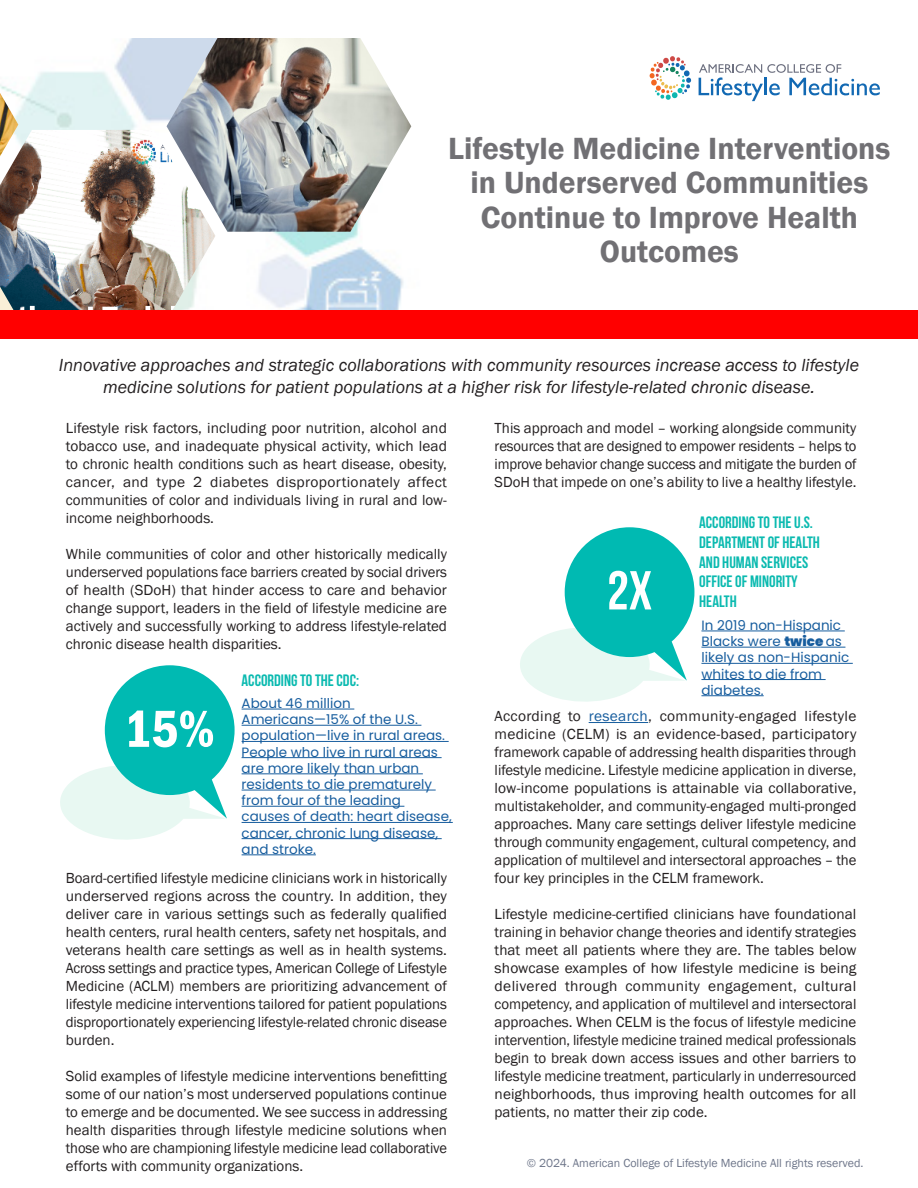
<style>
.page{position:relative;width:918px;height:1188px;background:#fff}
.page>*{position:absolute;margin:0;border:0;box-sizing:border-box;transform-origin:0 0}
.t1{font:700 54.75px "Bebas Neue";color:#fff}
.t2{font:600 condensed 54px "Franklin Gothic";color:#fff}
.t3{font:600 31.5px/34.5px "Franklin Gothic";color:#717074;text-align:center}
.t4{font:italic 18px/21.6px "Franklin Gothic";color:#231f20;text-align:center}
.t5{font:700 16.5px/19.8px "Bebas Neue";color:#0bbab0}
.t6{font:15px/18px "Franklin Gothic";color:#231f20;text-align:justify}
.t7{font:13.5px/16.2px "Poppins";color:#175d9e}
.t8{font:12px "Franklin Gothic";color:#6e768a}
.s1{font-weight:900}
.s2{color:#175d9e}
</style>
<div class="page">
<img style="left:0;top:38px;width:755px;height:272px">
<img style="left:0;top:93px;width:18px;height:37px">
<img style="left:0;top:130px;width:215px;height:180px">
<img style="left:167px;top:38px;width:244px;height:194px">
<div style="left:0;top:310px;width:918px;height:29px;background:#f00"></div>
<hr style="left:589px;top:722px;width:59px;height:1px;background:#175d9e">
<svg style="left:60px;top:665px;width:175px;height:175px"></svg>
<hr style="left:242px;top:709px;width:112px;height:1px;background:#175d9e">
<hr style="left:242px;top:725px;width:179px;height:1px;background:#175d9e">
<hr style="left:242px;top:741px;width:207px;height:1px;background:#175d9e">
<hr style="left:242px;top:757px;width:200px;height:1px;background:#175d9e">
<hr style="left:242px;top:774px;width:181px;height:1px;background:#175d9e">
<hr style="left:242px;top:790px;width:194px;height:1px;background:#175d9e">
<hr style="left:242px;top:806px;width:162px;height:1px;background:#175d9e">
<hr style="left:242px;top:822px;width:211px;height:1px;background:#175d9e">
<hr style="left:242px;top:838px;width:200px;height:1px;background:#175d9e">
<hr style="left:242px;top:855px;width:74px;height:1px;background:#175d9e">
<svg style="left:520px;top:527px;width:174px;height:175px"></svg>
<hr style="left:701px;top:631px;width:144px;height:1px;background:#175d9e">
<hr style="left:701px;top:647px;width:144px;height:1px;background:#175d9e">
<hr style="left:701px;top:663px;width:152px;height:1px;background:#175d9e">
<hr style="left:701px;top:679px;width:125px;height:1px;background:#175d9e">
<hr style="left:701px;top:695px;width:63px;height:1px;background:#175d9e">
<svg style="left:649px;top:56px;width:42px;height:44px"></svg>
<svg style="left:699px;top:64px;width:181px;height:37px"></svg>
<h3 class="t3" style="left:448px;top:133px;width:444px">Lifestyle Medicine Interventions in Underserved Communities<br>Continue to Improve Health<br>Outcomes</h3>
<p class="t4" style="left:59px;top:355px;width:802px">Innovative approaches and strategic collaborations with community resources increase access to lifestyle medicine solutions for patient populations at a higher risk for lifestyle-related chronic disease.</p>
<p class="t6" style="left:66px;top:420px;width:383px">Lifestyle risk factors, including poor nutrition, alcohol and tobacco use, and inadequate physical activity, which lead to chronic health conditions such as heart disease, obesity, cancer, and type 2 diabetes disproportionately affect communities of color and individuals living in rural and low&shy;income neighborhoods.</p>
<p class="t6" style="left:66px;top:546px;width:383px">While communities of color and other historically medically underserved populations face barriers created by social drivers of health (SDoH) that hinder access to care and behavior change support, leaders in the field of lifestyle medicine are actively and successfully working to address lifestyle-related chronic disease health disparities.</p>
<p class="t6" style="left:495px;top:420px;width:363px">This approach and model – working alongside community resources that are designed to empower residents – helps to improve behavior change success and mitigate the burden of SDoH that impede on one’s ability to live a healthy lifestyle.</p>
<p class="t5" style="left:699px;top:512px;width:122px">ACCORDING TO THE U.S.<br>DEPARTMENT OF HEALTH<br>AND HUMAN SERVICES<br>OFFICE OF MINORITY<br>HEALTH</p>
<p class="t7" style="left:701px;top:618px;width:149px">In 2019 non-Hispanic<br>Blacks were <span class="s1">twice</span> as likely as non-Hispanic whites to die from diabetes.</p>
<h1 class="t1" style="left:607px;top:559px;width:47px">2X</h1>
<p class="t5" style="left:242px;top:670px;width:119px">ACCORDING TO THE CDC:</p>
<p class="t7" style="left:242px;top:697px;width:212px">About 46 million<br>Americans—15% of the U.S. population—live in rural areas.<br>People who live in rural areas are more likely than urban residents to die prematurely from four of the leading causes of death: heart disease, cancer, chronic lung disease, and stroke.</p>
<h2 class="t2" style="left:124px;top:697px;width:92px">15%</h2>
<p class="t6" style="left:495px;top:708px;width:363px">According to <span class="s2">research</span>, community-engaged lifestyle medicine (CELM) is an evidence-based, participatory framework capable of addressing health disparities through lifestyle medicine. Lifestyle medicine application in diverse, low-income populations is attainable via collaborative, multistakeholder, and community-engaged multi-pronged approaches. Many care settings deliver lifestyle medicine through community engagement, cultural competency, and application of multilevel and intersectoral approaches – the four key principles in the CELM framework.</p>
<p class="t6" style="left:495px;top:906px;width:363px">Lifestyle medicine-certified clinicians have foundational training in behavior change theories and identify strategies that meet all patients where they are. The tables below showcase examples of how lifestyle medicine is being delivered through community engagement, cultural competency, and application of multilevel and intersectoral approaches. When CELM is the focus of lifestyle medicine intervention, lifestyle medicine trained medical professionals begin to break down access issues and other barriers to lifestyle medicine treatment, particularly in underresourced neighborhoods, thus improving health outcomes for all patients, no matter their zip code.</p>
<p class="t6" style="left:66px;top:870px;width:383px">Board-certified lifestyle medicine clinicians work in historically underserved regions across the country. In addition, they deliver care in various settings such as federally qualified health centers, rural health centers, safety net hospitals, and veterans health care settings as well as in health systems.<br>Across settings and practice types, American College of Lifestyle Medicine (ACLM) members are prioritizing advancement of lifestyle medicine interventions tailored for patient populations disproportionately experiencing lifestyle-related chronic disease burden.</p>
<p class="t6" style="left:66px;top:1068px;width:383px">Solid examples of lifestyle medicine interventions benefitting some of our nation’s most underserved populations continue to emerge and be documented. We see success in addressing health disparities through lifestyle medicine solutions when those who are championing lifestyle medicine lead collaborative efforts with community organizations.</p>
<p class="t8" style="left:527px;top:1158px;width:338px">© 2024. American College of Lifestyle Medicine All rights reserved.</p>
</div>
